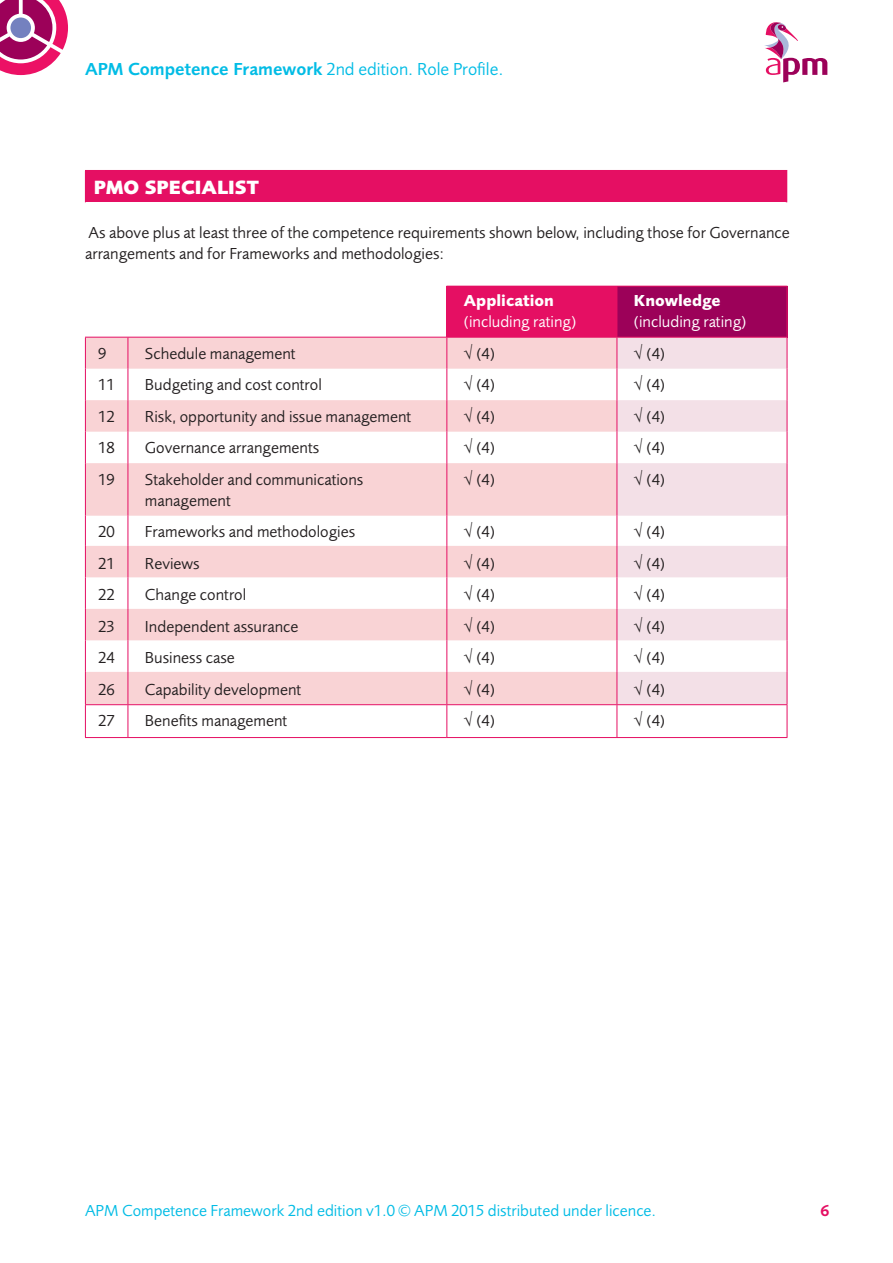
<style>
.page{position:relative;width:893px;height:1263px;background:#fff}
.page>*{position:absolute;margin:0;border:0;box-sizing:border-box;transform-origin:0 0}
.t1{font:800 19.5px "Foundry Sans";color:#fff}
.t2{font:18px "Foundry Sans";color:#02bce5}
.t3{font:16.5px/21px "Foundry Sans";color:#231f20}
.t4{font:16.5px "Foundry Sans";color:#02bce5}
.t5{font:16.5px "Foundry Sans";color:#fff}
.t6{font:700 16.5px "Foundry Sans";color:#fff}
.t7{font:600 16.5px "Foundry Sans";color:#e50f63}
.s1{font-weight:600}
</style>
<div class="page">
<svg style="left:0;top:0;width:68px;height:75px"></svg>
<div style="left:10px;top:18px;width:21px;height:20px;background:#7481bf;border-radius:50%"></div>
<svg style="left:764px;top:22px;width:63px;height:60px"></svg>
<div style="left:85px;top:170px;width:701px;height:32px;background:#e50f63"></div>
<hr style="left:786px;top:171px;width:1px;height:31px;background:#e50f63">
<hr style="left:225px;top:170px;width:562px;height:1px;background:#e50f63">
<div style="left:447px;top:286px;width:170px;height:51px;background:#e50f63"></div>
<div style="left:617px;top:286px;width:170px;height:51px;background:#9c0159"></div>
<svg style="left:86px;top:338px;width:531px;height:366px;fill:#f9d3d5"></svg>
<svg style="left:618px;top:338px;width:169px;height:366px;fill:#f3e0e7"></svg>
<svg style="left:86px;top:705px;width:701px;height:32px"></svg>
<hr style="left:446px;top:286px;width:171px;height:1px;background:#e50f63">
<hr style="left:446px;top:287px;width:1px;height:50px;background:#e50f63">
<hr style="left:617px;top:286px;width:170px;height:1px;background:#e50f63">
<hr style="left:617px;top:287px;width:1px;height:50px;background:#e50f63">
<hr style="left:787px;top:287px;width:1px;height:50px;background:#e50f63">
<hr style="left:85px;top:337px;width:43px;height:1px;background:#e50f63">
<hr style="left:85px;top:338px;width:1px;height:31px;background:#e50f63">
<hr style="left:128px;top:337px;width:319px;height:1px;background:#e50f63">
<hr style="left:128px;top:338px;width:1px;height:31px;background:#e50f63">
<hr style="left:447px;top:337px;width:170px;height:1px;background:#e50f63">
<hr style="left:446px;top:338px;width:1px;height:31px;background:#e50f63">
<hr style="left:617px;top:337px;width:170px;height:1px;background:#e50f63">
<hr style="left:617px;top:338px;width:1px;height:31px;background:#e50f63">
<hr style="left:787px;top:338px;width:1px;height:31px;background:#e50f63">
<hr style="left:85px;top:369px;width:1px;height:31px;background:#e50f63">
<hr style="left:128px;top:369px;width:1px;height:31px;background:#e50f63">
<hr style="left:446px;top:369px;width:1px;height:31px;background:#e50f63">
<hr style="left:617px;top:369px;width:1px;height:31px;background:#e50f63">
<hr style="left:787px;top:369px;width:1px;height:31px;background:#e50f63">
<hr style="left:85px;top:400px;width:1px;height:32px;background:#e50f63">
<hr style="left:128px;top:400px;width:1px;height:32px;background:#e50f63">
<hr style="left:446px;top:400px;width:1px;height:32px;background:#e50f63">
<hr style="left:617px;top:400px;width:1px;height:32px;background:#e50f63">
<hr style="left:787px;top:400px;width:1px;height:32px;background:#e50f63">
<hr style="left:85px;top:432px;width:1px;height:31px;background:#e50f63">
<hr style="left:128px;top:432px;width:1px;height:31px;background:#e50f63">
<hr style="left:446px;top:432px;width:1px;height:31px;background:#e50f63">
<hr style="left:617px;top:432px;width:1px;height:31px;background:#e50f63">
<hr style="left:787px;top:432px;width:1px;height:31px;background:#e50f63">
<hr style="left:85px;top:463px;width:1px;height:53px;background:#e50f63">
<hr style="left:128px;top:463px;width:1px;height:53px;background:#e50f63">
<hr style="left:446px;top:463px;width:1px;height:53px;background:#e50f63">
<hr style="left:617px;top:463px;width:1px;height:53px;background:#e50f63">
<hr style="left:787px;top:463px;width:1px;height:53px;background:#e50f63">
<hr style="left:85px;top:516px;width:1px;height:30px;background:#e50f63">
<hr style="left:128px;top:516px;width:1px;height:30px;background:#e50f63">
<hr style="left:446px;top:516px;width:1px;height:30px;background:#e50f63">
<hr style="left:617px;top:516px;width:1px;height:30px;background:#e50f63">
<hr style="left:787px;top:516px;width:1px;height:30px;background:#e50f63">
<hr style="left:85px;top:546px;width:1px;height:31px;background:#e50f63">
<hr style="left:128px;top:546px;width:1px;height:31px;background:#e50f63">
<hr style="left:446px;top:546px;width:1px;height:31px;background:#e50f63">
<hr style="left:617px;top:546px;width:1px;height:31px;background:#e50f63">
<hr style="left:787px;top:546px;width:1px;height:31px;background:#e50f63">
<hr style="left:85px;top:577px;width:1px;height:32px;background:#e50f63">
<hr style="left:128px;top:577px;width:1px;height:32px;background:#e50f63">
<hr style="left:446px;top:577px;width:1px;height:32px;background:#e50f63">
<hr style="left:617px;top:577px;width:1px;height:32px;background:#e50f63">
<hr style="left:787px;top:577px;width:1px;height:32px;background:#e50f63">
<hr style="left:85px;top:609px;width:1px;height:31px;background:#e50f63">
<hr style="left:128px;top:609px;width:1px;height:31px;background:#e50f63">
<hr style="left:446px;top:609px;width:1px;height:31px;background:#e50f63">
<hr style="left:617px;top:609px;width:1px;height:31px;background:#e50f63">
<hr style="left:787px;top:609px;width:1px;height:31px;background:#e50f63">
<hr style="left:85px;top:640px;width:1px;height:32px;background:#e50f63">
<hr style="left:128px;top:640px;width:1px;height:32px;background:#e50f63">
<hr style="left:446px;top:640px;width:1px;height:32px;background:#e50f63">
<hr style="left:617px;top:640px;width:1px;height:32px;background:#e50f63">
<hr style="left:787px;top:640px;width:1px;height:32px;background:#e50f63">
<hr style="left:85px;top:672px;width:1px;height:32px;background:#e50f63">
<hr style="left:128px;top:672px;width:1px;height:32px;background:#e50f63">
<hr style="left:446px;top:672px;width:1px;height:32px;background:#e50f63">
<hr style="left:617px;top:672px;width:1px;height:32px;background:#e50f63">
<hr style="left:787px;top:672px;width:1px;height:32px;background:#e50f63">
<hr style="left:85px;top:704px;width:43px;height:1px;background:#e50f63">
<hr style="left:85px;top:705px;width:1px;height:32px;background:#e50f63">
<hr style="left:128px;top:704px;width:319px;height:1px;background:#e50f63">
<hr style="left:128px;top:705px;width:1px;height:32px;background:#e50f63">
<hr style="left:447px;top:704px;width:170px;height:1px;background:#e50f63">
<hr style="left:446px;top:705px;width:1px;height:32px;background:#e50f63">
<hr style="left:617px;top:704px;width:170px;height:1px;background:#e50f63">
<hr style="left:617px;top:705px;width:1px;height:32px;background:#e50f63">
<hr style="left:787px;top:705px;width:1px;height:32px;background:#e50f63">
<hr style="left:85px;top:737px;width:43px;height:1px;background:#e50f63">
<hr style="left:128px;top:737px;width:319px;height:1px;background:#e50f63">
<hr style="left:447px;top:737px;width:170px;height:1px;background:#e50f63">
<hr style="left:617px;top:737px;width:170px;height:1px;background:#e50f63">
<p class="t2" style="left:85px;top:59px;width:420px"><span class="s1">APM Competence Framework</span> 2nd edition. Role Profile.</p>
<p class="t1" style="left:94px;top:176px;width:166px">PMO SPECIALIST</p>
<p class="t3" style="left:85px;top:222px;width:706px">As above plus at least three of the competence requirements shown below, including those for Governance arrangements and for Frameworks and methodologies:</p>
<p class="t6" style="left:464px;top:291px;width:92px">Application</p>
<p class="t5" style="left:464px;top:312px;width:114px">(including rating)</p>
<p class="t6" style="left:634px;top:291px;width:88px">Knowledge</p>
<p class="t5" style="left:634px;top:312px;width:114px">(including rating)</p>
<p class="t3" style="left:98px;top:342px;width:10px">9</p>
<p class="t3" style="left:145px;top:342px;width:152px">Schedule management</p>
<p class="t3" style="left:464px;top:342px;width:33px">√ (4)</p>
<p class="t3" style="left:634px;top:342px;width:33px">√ (4)</p>
<p class="t3" style="left:98px;top:374px;width:18px">11</p>
<p class="t3" style="left:145px;top:374px;width:178px">Budgeting and cost control</p>
<p class="t3" style="left:464px;top:374px;width:33px">√ (4)</p>
<p class="t3" style="left:634px;top:374px;width:33px">√ (4)</p>
<p class="t3" style="left:98px;top:405px;width:18px">12</p>
<p class="t3" style="left:145px;top:405px;width:268px">Risk, opportunity and issue management</p>
<p class="t3" style="left:464px;top:405px;width:33px">√ (4)</p>
<p class="t3" style="left:634px;top:405px;width:33px">√ (4)</p>
<p class="t3" style="left:98px;top:437px;width:18px">18</p>
<p class="t3" style="left:145px;top:437px;width:176px">Governance arrangements</p>
<p class="t3" style="left:464px;top:437px;width:33px">√ (4)</p>
<p class="t3" style="left:634px;top:437px;width:33px">√ (4)</p>
<p class="t3" style="left:98px;top:468px;width:18px">19</p>
<p class="t3" style="left:145px;top:468px;width:220px">Stakeholder and communications management</p>
<p class="t3" style="left:464px;top:468px;width:33px">√ (4)</p>
<p class="t3" style="left:634px;top:468px;width:33px">√ (4)</p>
<p class="t3" style="left:98px;top:521px;width:18px">20</p>
<p class="t3" style="left:145px;top:521px;width:212px">Frameworks and methodologies</p>
<p class="t3" style="left:464px;top:521px;width:33px">√ (4)</p>
<p class="t3" style="left:634px;top:521px;width:33px">√ (4)</p>
<p class="t3" style="left:98px;top:552px;width:18px">21</p>
<p class="t3" style="left:145px;top:552px;width:56px">Reviews</p>
<p class="t3" style="left:464px;top:552px;width:33px">√ (4)</p>
<p class="t3" style="left:634px;top:552px;width:33px">√ (4)</p>
<p class="t3" style="left:98px;top:584px;width:18px">22</p>
<p class="t3" style="left:145px;top:584px;width:103px">Change control</p>
<p class="t3" style="left:464px;top:584px;width:33px">√ (4)</p>
<p class="t3" style="left:634px;top:584px;width:33px">√ (4)</p>
<p class="t3" style="left:98px;top:615px;width:18px">23</p>
<p class="t3" style="left:145px;top:615px;width:155px">Independent assurance</p>
<p class="t3" style="left:464px;top:615px;width:33px">√ (4)</p>
<p class="t3" style="left:634px;top:615px;width:33px">√ (4)</p>
<p class="t3" style="left:98px;top:647px;width:18px">24</p>
<p class="t3" style="left:145px;top:647px;width:91px">Business case</p>
<p class="t3" style="left:464px;top:647px;width:33px">√ (4)</p>
<p class="t3" style="left:634px;top:647px;width:33px">√ (4)</p>
<p class="t3" style="left:98px;top:678px;width:18px">26</p>
<p class="t3" style="left:145px;top:678px;width:158px">Capability development</p>
<p class="t3" style="left:464px;top:678px;width:33px">√ (4)</p>
<p class="t3" style="left:634px;top:678px;width:33px">√ (4)</p>
<p class="t3" style="left:98px;top:710px;width:18px">27</p>
<p class="t3" style="left:145px;top:710px;width:144px">Benefits management</p>
<p class="t3" style="left:464px;top:710px;width:33px">√ (4)</p>
<p class="t3" style="left:634px;top:710px;width:33px">√ (4)</p>
<p class="t4" style="left:85px;top:1201px;width:573px">APM Competence Framework 2nd edition v1.0 © APM 2015 distributed under licence.</p>
<p class="t7" style="left:820px;top:1200px;width:11px">6</p>
</div>
